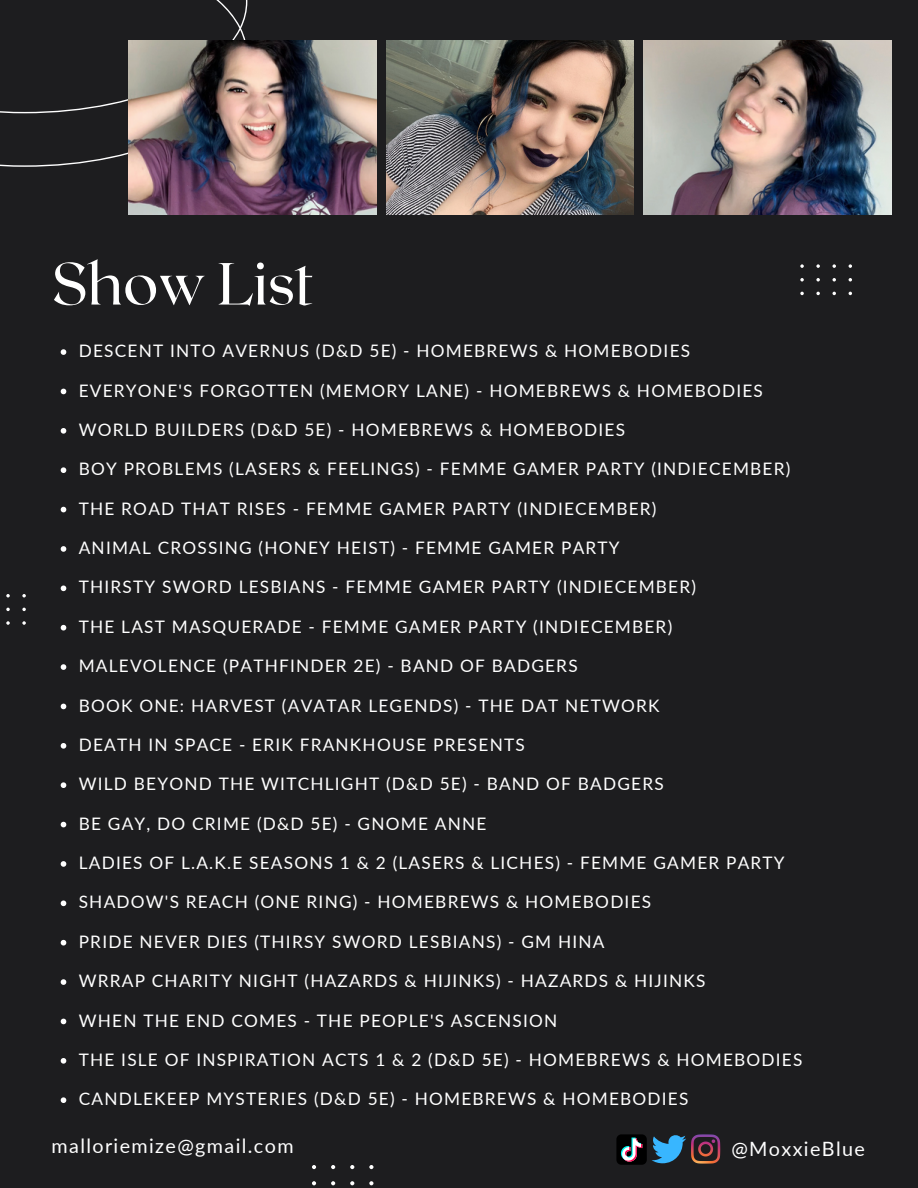
<style>
.page{position:relative;width:918px;height:1188px;background:#1d1d1f}
.page>*{position:absolute;margin:0;border:0;box-sizing:border-box;transform-origin:0 0}
.t1{font:59.25px "Roxborough CF";color:#fff}
.t2{font:19.8px "Lato";letter-spacing:.07em;color:#fff}
.t3{font:17.25px "Lato";letter-spacing:.07em;color:#fff}
</style>
<div class="page">
<svg style="left:0;top:0;width:247px;height:167px"></svg>
<img style="left:129px;top:40px;width:247px;height:174px">
<img style="left:386px;top:40px;width:248px;height:174px">
<img style="left:644px;top:40px;width:247px;height:174px">
<svg style="left:22px;top:621px;width:4px;height:4px"></svg>
<svg style="left:22px;top:608px;width:4px;height:3px"></svg>
<svg style="left:22px;top:594px;width:4px;height:3px"></svg>
<svg style="left:6px;top:621px;width:4px;height:4px"></svg>
<svg style="left:6px;top:608px;width:4px;height:3px"></svg>
<svg style="left:6px;top:594px;width:4px;height:3px"></svg>
<svg style="left:832px;top:292px;width:4px;height:3px"></svg>
<svg style="left:832px;top:278px;width:4px;height:4px"></svg>
<svg style="left:832px;top:264px;width:4px;height:4px"></svg>
<svg style="left:816px;top:292px;width:4px;height:3px"></svg>
<svg style="left:816px;top:278px;width:4px;height:4px"></svg>
<svg style="left:816px;top:264px;width:4px;height:4px"></svg>
<svg style="left:849px;top:278px;width:3px;height:4px"></svg>
<svg style="left:849px;top:264px;width:3px;height:4px"></svg>
<svg style="left:800px;top:292px;width:4px;height:3px"></svg>
<svg style="left:800px;top:278px;width:4px;height:4px"></svg>
<svg style="left:800px;top:264px;width:4px;height:4px"></svg>
<svg style="left:350px;top:1165px;width:4px;height:4px"></svg>
<svg style="left:350px;top:1181px;width:4px;height:5px"></svg>
<svg style="left:331px;top:1165px;width:4px;height:4px"></svg>
<svg style="left:331px;top:1181px;width:4px;height:5px"></svg>
<svg style="left:369px;top:1165px;width:4px;height:4px"></svg>
<svg style="left:369px;top:1181px;width:4px;height:5px"></svg>
<svg style="left:312px;top:1165px;width:4px;height:4px"></svg>
<svg style="left:312px;top:1181px;width:4px;height:5px"></svg>
<svg style="left:616px;top:1134px;width:104px;height:31px"></svg>
<svg style="left:61px;top:349px;width:5px;height:6px"></svg>
<svg style="left:61px;top:389px;width:5px;height:5px"></svg>
<svg style="left:61px;top:428px;width:5px;height:6px"></svg>
<svg style="left:61px;top:467px;width:5px;height:6px"></svg>
<svg style="left:61px;top:507px;width:5px;height:5px"></svg>
<svg style="left:61px;top:546px;width:5px;height:6px"></svg>
<svg style="left:61px;top:586px;width:5px;height:5px"></svg>
<svg style="left:61px;top:625px;width:5px;height:6px"></svg>
<svg style="left:61px;top:664px;width:5px;height:6px"></svg>
<svg style="left:61px;top:704px;width:5px;height:5px"></svg>
<svg style="left:61px;top:743px;width:5px;height:6px"></svg>
<svg style="left:61px;top:782px;width:5px;height:6px"></svg>
<svg style="left:61px;top:822px;width:5px;height:5px"></svg>
<svg style="left:61px;top:861px;width:5px;height:6px"></svg>
<svg style="left:61px;top:901px;width:5px;height:5px"></svg>
<svg style="left:61px;top:940px;width:5px;height:6px"></svg>
<svg style="left:61px;top:979px;width:5px;height:6px"></svg>
<svg style="left:61px;top:1019px;width:5px;height:5px"></svg>
<svg style="left:61px;top:1058px;width:5px;height:6px"></svg>
<svg style="left:61px;top:1097px;width:5px;height:6px"></svg>
<p class="t1" style="left:52px;top:245px;width:264px">Show List</p>
<p class="t3" style="left:79px;top:340px;width:613px">DESCENT INTO AVERNUS (D&amp;D 5E) - HOMEBREWS &amp; HOMEBODIES</p>
<p class="t3" style="left:79px;top:379px;width:686px">EVERYONE'S FORGOTTEN (MEMORY LANE) - HOMEBREWS &amp; HOMEBODIES</p>
<p class="t3" style="left:79px;top:419px;width:548px">WORLD BUILDERS (D&amp;D 5E) - HOMEBREWS &amp; HOMEBODIES</p>
<p class="t3" style="left:79px;top:458px;width:713px">BOY PROBLEMS (LASERS &amp; FEELINGS) - FEMME GAMER PARTY (INDIECEMBER)</p>
<p class="t3" style="left:79px;top:498px;width:579px">THE ROAD THAT RISES - FEMME GAMER PARTY (INDIECEMBER)</p>
<p class="t3" style="left:79px;top:537px;width:542px">ANIMAL CROSSING (HONEY HEIST) - FEMME GAMER PARTY</p>
<p class="t3" style="left:79px;top:576px;width:619px">THIRSTY SWORD LESBIANS - FEMME GAMER PARTY (INDIECEMBER)</p>
<p class="t3" style="left:79px;top:616px;width:595px">THE LAST MASQUERADE - FEMME GAMER PARTY (INDIECEMBER)</p>
<p class="t3" style="left:79px;top:655px;width:500px">MALEVOLENCE (PATHFINDER 2E) - BAND OF BADGERS</p>
<p class="t3" style="left:79px;top:694px;width:582px">BOOK ONE: HARVEST (AVATAR LEGENDS) - THE DAT NETWORK</p>
<p class="t3" style="left:79px;top:734px;width:448px">DEATH IN SPACE - ERIK FRANKHOUSE PRESENTS</p>
<p class="t3" style="left:79px;top:773px;width:586px">WILD BEYOND THE WITCHLIGHT (D&amp;D 5E) - BAND OF BADGERS</p>
<p class="t3" style="left:79px;top:813px;width:409px">BE GAY, DO CRIME (D&amp;D 5E) - GNOME ANNE</p>
<p class="t3" style="left:79px;top:852px;width:707px">LADIES OF L.A.K.E SEASONS 1 &amp; 2 (LASERS &amp; LICHES) - FEMME GAMER PARTY</p>
<p class="t3" style="left:79px;top:891px;width:574px">SHADOW'S REACH (ONE RING) - HOMEBREWS &amp; HOMEBODIES</p>
<p class="t3" style="left:79px;top:931px;width:527px">PRIDE NEVER DIES (THIRSY SWORD LESBIANS) - GM HINA</p>
<p class="t3" style="left:79px;top:970px;width:628px">WRRAP CHARITY NIGHT (HAZARDS &amp; HIJINKS) - HAZARDS &amp; HIJINKS</p>
<p class="t3" style="left:79px;top:1009px;width:480px">WHEN THE END COMES - THE PEOPLE'S ASCENSION</p>
<p class="t3" style="left:79px;top:1049px;width:725px">THE ISLE OF INSPIRATION ACTS 1 &amp; 2 (D&amp;D 5E) - HOMEBREWS &amp; HOMEBODIES</p>
<p class="t3" style="left:79px;top:1088px;width:611px">CANDLEKEEP MYSTERIES (D&amp;D 5E) - HOMEBREWS &amp; HOMEBODIES</p>
<h1 class="t2" style="left:52px;top:1134px;width:244px">malloriemize@gmail.com</h1>
<p class="t2" style="left:731px;top:1137px;width:135px">@MoxxieBlue</p>
</div>
